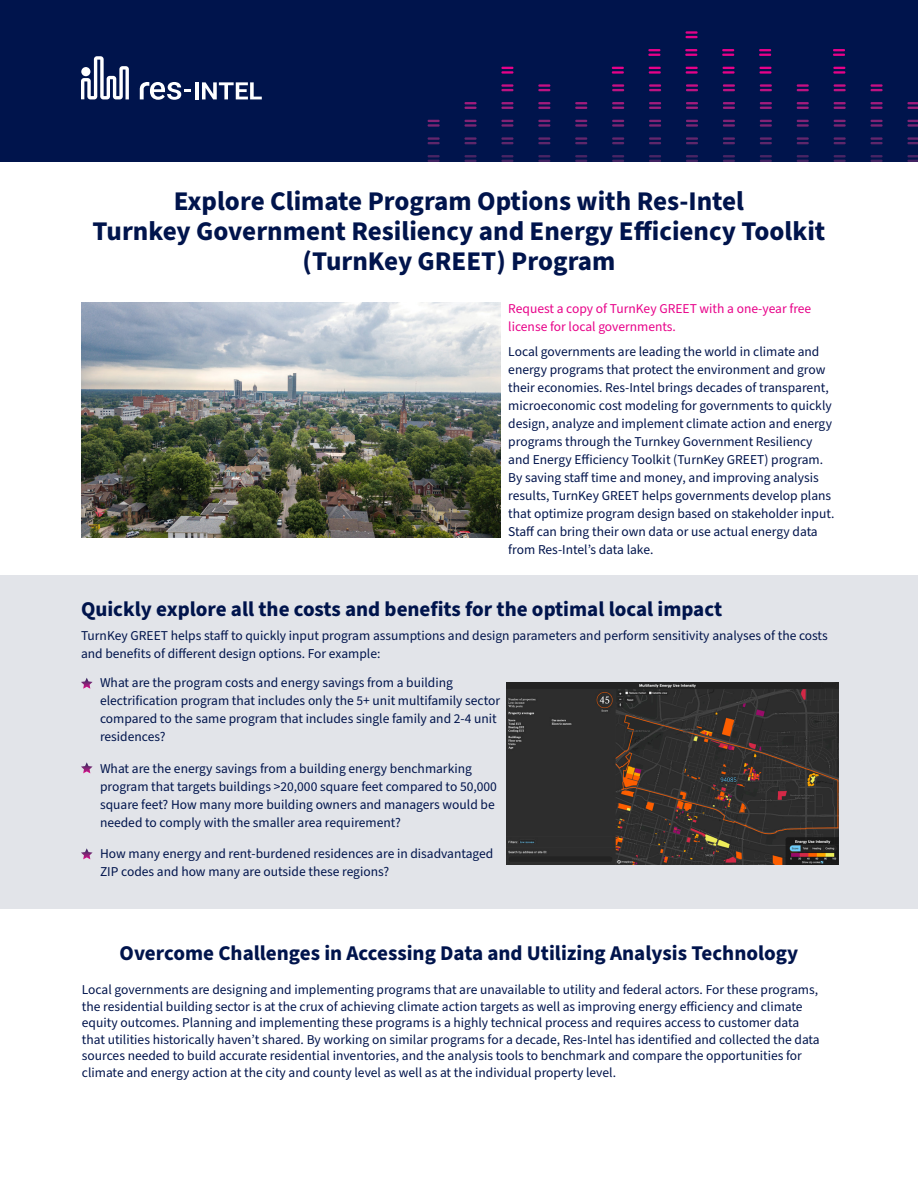
<style>
.page{position:relative;width:918px;height:1188px;background:#fff}
.page>*{position:absolute;margin:0;border:0;box-sizing:border-box;transform-origin:0 0}
.t1{font:700 27px/30px "Source Sans Pro";color:#00144c;text-align:center}
.t2{font:700 21px "Source Sans Pro";color:#00144c}
.t3{font:13.5px/18px "Source Sans Pro";color:#00144c}
.t4{font:13.5px/18px "Source Sans Pro";color:#e80289}
</style>
<div class="page">
<div style="left:1px;top:575px;width:917px;height:334px;background:#e2e4e9"></div>
<div style="left:0;top:0;width:918px;height:162px;background:#00144c"></div>
<svg style="left:140px;top:82px;width:51px;height:18px"></svg>
<hr style="left:195px;top:82px;width:3px;height:17px;background:#fff">
<svg style="left:202px;top:82px;width:60px;height:17px"></svg>
<svg style="left:81px;top:56px;width:48px;height:43px"></svg>
<svg style="left:686px;top:31px;width:12px;height:7px"></svg>
<svg style="left:648px;top:49px;width:12px;height:7px"></svg>
<svg style="left:685px;top:49px;width:12px;height:7px"></svg>
<svg style="left:722px;top:49px;width:12px;height:7px"></svg>
<svg style="left:759px;top:49px;width:12px;height:7px"></svg>
<svg style="left:833px;top:49px;width:12px;height:7px"></svg>
<svg style="left:501px;top:67px;width:12px;height:7px"></svg>
<svg style="left:612px;top:67px;width:12px;height:7px"></svg>
<svg style="left:649px;top:67px;width:12px;height:7px"></svg>
<svg style="left:686px;top:67px;width:12px;height:7px"></svg>
<svg style="left:723px;top:67px;width:12px;height:7px"></svg>
<svg style="left:759px;top:67px;width:13px;height:7px"></svg>
<svg style="left:833px;top:67px;width:12px;height:7px"></svg>
<svg style="left:501px;top:84px;width:12px;height:7px"></svg>
<svg style="left:538px;top:84px;width:12px;height:7px"></svg>
<svg style="left:612px;top:84px;width:12px;height:7px"></svg>
<svg style="left:649px;top:84px;width:12px;height:7px"></svg>
<svg style="left:686px;top:84px;width:12px;height:7px"></svg>
<svg style="left:723px;top:84px;width:12px;height:7px"></svg>
<svg style="left:760px;top:84px;width:12px;height:7px"></svg>
<svg style="left:797px;top:84px;width:12px;height:7px"></svg>
<svg style="left:834px;top:84px;width:12px;height:7px"></svg>
<svg style="left:871px;top:84px;width:12px;height:7px"></svg>
<svg style="left:465px;top:102px;width:12px;height:7px"></svg>
<svg style="left:501px;top:102px;width:12px;height:7px"></svg>
<svg style="left:538px;top:102px;width:12px;height:7px"></svg>
<svg style="left:575px;top:102px;width:12px;height:7px"></svg>
<svg style="left:612px;top:102px;width:12px;height:7px"></svg>
<svg style="left:649px;top:102px;width:12px;height:7px"></svg>
<svg style="left:686px;top:102px;width:12px;height:7px"></svg>
<svg style="left:723px;top:102px;width:12px;height:7px"></svg>
<svg style="left:760px;top:102px;width:12px;height:7px"></svg>
<svg style="left:797px;top:102px;width:12px;height:7px"></svg>
<svg style="left:834px;top:102px;width:12px;height:7px"></svg>
<svg style="left:871px;top:102px;width:12px;height:7px"></svg>
<svg style="left:907px;top:102px;width:11px;height:7px"></svg>
<svg style="left:428px;top:120px;width:12px;height:7px"></svg>
<svg style="left:465px;top:120px;width:12px;height:7px"></svg>
<svg style="left:501px;top:120px;width:12px;height:7px"></svg>
<svg style="left:538px;top:120px;width:12px;height:7px"></svg>
<svg style="left:575px;top:120px;width:12px;height:7px"></svg>
<svg style="left:612px;top:120px;width:12px;height:7px"></svg>
<svg style="left:649px;top:120px;width:12px;height:7px"></svg>
<svg style="left:686px;top:120px;width:12px;height:7px"></svg>
<svg style="left:723px;top:120px;width:12px;height:7px"></svg>
<svg style="left:760px;top:120px;width:12px;height:7px"></svg>
<svg style="left:797px;top:120px;width:12px;height:7px"></svg>
<svg style="left:834px;top:120px;width:12px;height:7px"></svg>
<svg style="left:871px;top:120px;width:12px;height:7px"></svg>
<svg style="left:907px;top:120px;width:11px;height:7px"></svg>
<svg style="left:428px;top:137px;width:12px;height:7px"></svg>
<svg style="left:465px;top:137px;width:12px;height:7px"></svg>
<svg style="left:501px;top:137px;width:12px;height:7px"></svg>
<svg style="left:538px;top:137px;width:12px;height:7px"></svg>
<svg style="left:575px;top:137px;width:12px;height:7px"></svg>
<svg style="left:612px;top:137px;width:12px;height:7px"></svg>
<svg style="left:649px;top:137px;width:12px;height:7px"></svg>
<svg style="left:686px;top:137px;width:12px;height:7px"></svg>
<svg style="left:723px;top:137px;width:12px;height:7px"></svg>
<svg style="left:760px;top:137px;width:12px;height:7px"></svg>
<svg style="left:797px;top:137px;width:12px;height:7px"></svg>
<svg style="left:834px;top:137px;width:12px;height:7px"></svg>
<svg style="left:871px;top:137px;width:12px;height:7px"></svg>
<svg style="left:907px;top:137px;width:11px;height:7px"></svg>
<svg style="left:428px;top:155px;width:12px;height:7px"></svg>
<svg style="left:465px;top:155px;width:12px;height:7px"></svg>
<svg style="left:501px;top:155px;width:12px;height:7px"></svg>
<svg style="left:538px;top:155px;width:12px;height:7px"></svg>
<svg style="left:575px;top:155px;width:12px;height:7px"></svg>
<svg style="left:612px;top:155px;width:12px;height:7px"></svg>
<svg style="left:649px;top:155px;width:12px;height:7px"></svg>
<svg style="left:686px;top:155px;width:12px;height:7px"></svg>
<svg style="left:723px;top:155px;width:12px;height:7px"></svg>
<svg style="left:760px;top:155px;width:12px;height:7px"></svg>
<svg style="left:797px;top:155px;width:12px;height:7px"></svg>
<svg style="left:834px;top:155px;width:12px;height:7px"></svg>
<svg style="left:871px;top:155px;width:12px;height:7px"></svg>
<svg style="left:907px;top:155px;width:11px;height:7px"></svg>
<img style="left:81px;top:302px;width:420px;height:236px">
<svg style="left:81px;top:848px;width:12px;height:11px"></svg>
<svg style="left:81px;top:762px;width:12px;height:11px"></svg>
<svg style="left:81px;top:678px;width:12px;height:11px"></svg>
<img style="left:507px;top:683px;width:331px;height:182px">
<p class="t1" style="left:93px;top:187px;width:734px">Explore Climate Program Options with Res-Intel<br>Turnkey Government Resiliency and Energy Efficiency Toolkit (TurnKey GREET) Program</p>
<p class="t4" style="left:508px;top:300px;width:305px">Request a copy of TurnKey GREET with a one-year free license for local governments.</p>
<p class="t3" style="left:508px;top:343px;width:328px">Local governments are leading the world in climate and energy programs that protect the environment and grow their economies. Res-Intel brings decades of transparent, microeconomic cost modeling for governments to quickly design, analyze and implement climate action and energy programs through the Turnkey Government Resiliency and Energy Efficiency Toolkit (TurnKey GREET) program.<br>By saving staff time and money, and improving analysis results, TurnKey GREET helps governments develop plans that optimize program design based on stakeholder input.<br>Staff can bring their own data or use actual energy data from Res-Intel’s data lake.</p>
<p class="t2" style="left:81px;top:594px;width:643px">Quickly explore all the costs and benefits for the optimal local impact</p>
<p class="t3" style="left:81px;top:627px;width:748px">TurnKey GREET helps staff to quickly input program assumptions and design parameters and perform sensitivity analyses of the costs and benefits of different design options. For example:</p>
<p class="t3" style="left:100px;top:674px;width:402px">What are the program costs and energy savings from a building electrification program that includes only the 5+ unit multifamily sector compared to the same program that includes single family and 2-4 unit residences?</p>
<p class="t3" style="left:100px;top:760px;width:398px">What are the energy savings from a building energy benchmarking program that targets buildings &gt;20,000 square feet compared to 50,000 square feet? How many more building owners and managers would be needed to comply with the smaller area requirement?</p>
<p class="t3" style="left:100px;top:845px;width:395px">How many energy and rent-burdened residences are in disadvantaged<br>ZIP codes and how many are outside these regions?</p>
<p class="t2" style="left:120px;top:939px;width:680px">Overcome Challenges in Accessing Data and Utilizing Analysis Technology</p>
<p class="t3" style="left:82px;top:982px;width:739px;line-height:16.5px">Local governments are designing and implementing programs that are unavailable to utility and federal actors. For these programs, the residential building sector is at the crux of achieving climate action targets as well as improving energy efficiency and climate equity outcomes. Planning and implementing these programs is a highly technical process and requires access to customer data that utilities historically haven’t shared. By working on similar programs for a decade, Res-Intel has identified and collected the data sources needed to build accurate residential inventories, and the analysis tools to benchmark and compare the opportunities for climate and energy action at the city and county level as well as at the individual property level.</p>
</div>
